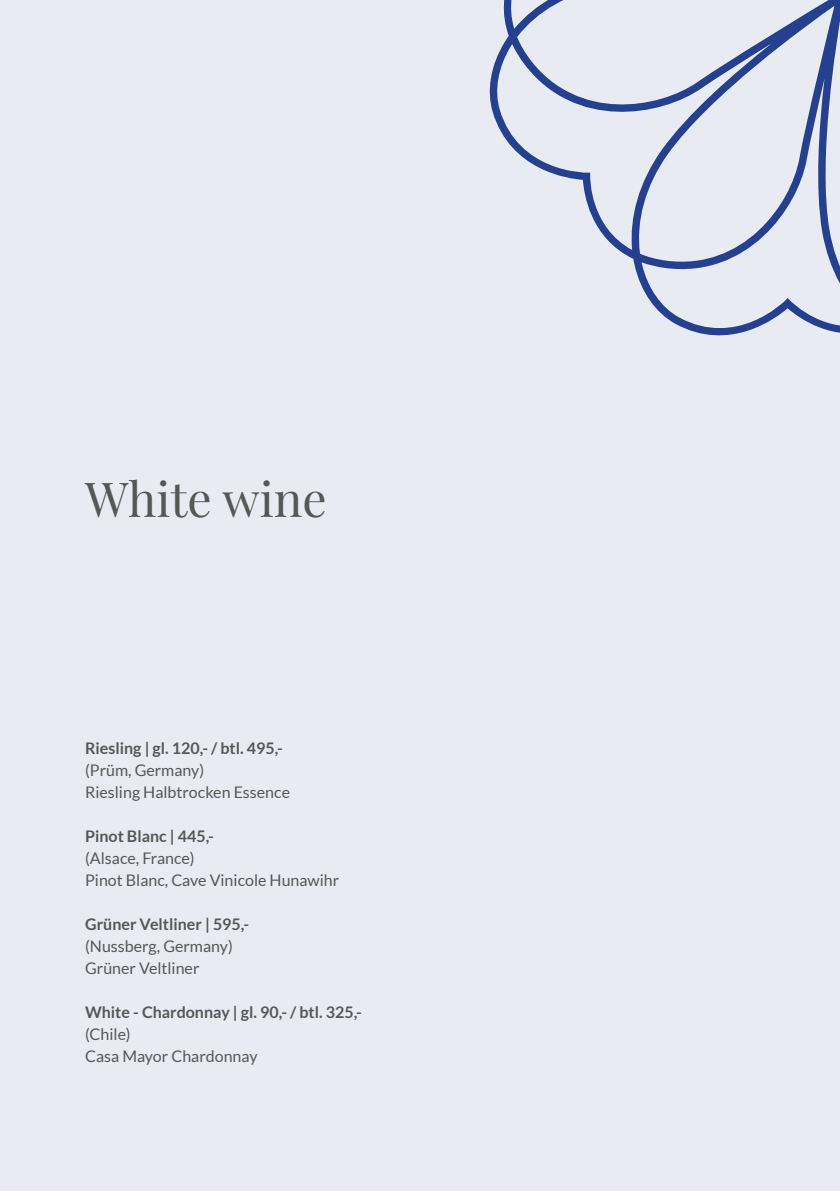
<style>
.page{position:relative;width:840px;height:1191px;background:#fff}
.page>*{position:absolute;margin:0;border:0;box-sizing:border-box;transform-origin:0 0}
.Rubrikker{font:48px "Playfair Display";color:#575756}
.Brød{font:16px "Lato";color:#575756}
.Brød_rubrikker{font:700 16px "Lato";color:#575756}
</style>
<div class="page">
<div style="left:0;top:0;width:839px;height:1191px;background:#e9ebf2"></div>
<svg style="left:489px;top:0;width:350px;height:336px"></svg>
<p class="Rubrikker" style="left:85px;top:461px;width:243px">White wine</p>
<p class="Brød_rubrikker" style="left:85px;top:739px;width:199px">Riesling | gl. 120,- / btl. 495,-</p>
<p class="Brød" style="left:85px;top:761px;width:120px">(Prüm, Germany)</p>
<p class="Brød" style="left:85px;top:783px;width:206px">Riesling Halbtrocken Essence</p>
<p class="Brød_rubrikker" style="left:85px;top:827px;width:130px">Pinot Blanc | 445,-</p>
<p class="Brød" style="left:85px;top:849px;width:111px">(Alsace, France)</p>
<p class="Brød" style="left:85px;top:871px;width:255px">Pinot Blanc, Cave Vinicole Hunawihr</p>
<p class="Brød_rubrikker" style="left:85px;top:915px;width:165px">Grüner Veltliner | 595,-</p>
<p class="Brød" style="left:85px;top:937px;width:149px">(Nussberg, Germany)</p>
<p class="Brød" style="left:85px;top:959px;width:116px">Grüner Veltliner</p>
<p class="Brød_rubrikker" style="left:85px;top:1003px;width:278px">White - Chardonnay | gl. 90,- / btl. 325,-</p>
<p class="Brød" style="left:85px;top:1025px;width:47px">(Chile)</p>
<p class="Brød" style="left:85px;top:1047px;width:174px">Casa Mayor Chardonnay</p>
</div>
